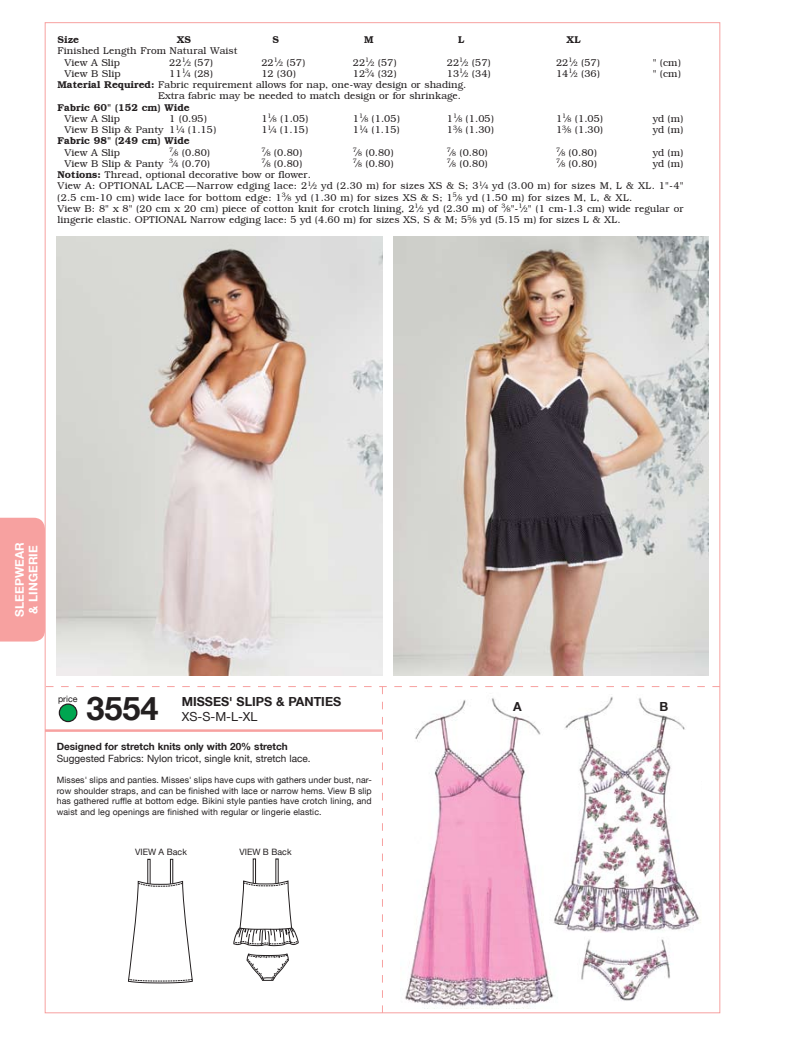
<style>
.page{position:relative;width:810px;height:1058px;background:#fff}
.page>*{position:absolute;margin:0;border:0;box-sizing:border-box;transform-origin:0 0}
.t1{font:700 32.5px "Helvetica Neue LT";color:#231f20}
.t2{font:700 12.5px "Helvetica Neue LT";color:#231f20}
.t3{font:12.5px "Helvetica Neue LT";color:#231f20}
.t4{font:700 11.88px/13.8px "Helvetica Neue LT";letter-spacing:.01em;color:#fff}
.t5{font:300 10px/11.2px "Bookman";color:#231f20}
.t6{font:10px "Helvetica Neue LT";color:#231f20}
.t7{font:600 10px "Bookman";color:#231f20}
.t8{font:700 10px "Helvetica Neue LT";color:#231f20}
.t9{font:8.75px/10.5px "Helvetica Neue LT";letter-spacing:.01em;color:#231f20;text-align:justify}
.s1{font-size:6.5px}
.s2{font-weight:600}
</style>
<div class="page">
<img style="left:56px;top:236px;width:326px;height:439px">
<div style="left:0;top:518px;width:45px;height:123px;background:#f7a1a0"></div>
<hr style="left:45px;top:729px;width:337px;height:3px;background:#f7a1a0">
<img style="left:394px;top:236px;width:315px;height:439px">
<svg style="left:46px;top:686px;width:674px;height:326px"></svg>
<img style="left:549px;top:694px;width:152px;height:239px">
<img style="left:577px;top:936px;width:97px;height:65px">
<p class="t7" style="left:58px;top:34px;width:23px">Size</p>
<p class="t7" style="left:177px;top:34px;width:16px">XS</p>
<p class="t7" style="left:273px;top:34px;width:8px">S</p>
<p class="t7" style="left:364px;top:34px;width:11px">M</p>
<p class="t7" style="left:458px;top:34px;width:8px">L</p>
<p class="t7" style="left:567px;top:34px;width:16px">XL</p>
<p class="t5" style="left:65px;top:45px;width:175px;text-indent:-7px">Finished Length From Natural Waist<br>View A Slip</p>
<p class="t5" style="left:169px;top:57px;width:45px">22<sup>1</sup>⁄<span class="s1">2</span> (57)</p>
<p class="t5" style="left:261px;top:57px;width:45px">22<sup>1</sup>⁄<span class="s1">2</span> (57)</p>
<p class="t5" style="left:353px;top:57px;width:45px">22<sup>1</sup>⁄<span class="s1">2</span> (57)</p>
<p class="t5" style="left:447px;top:57px;width:45px">22<sup>1</sup>⁄<span class="s1">2</span> (57)</p>
<p class="t5" style="left:556px;top:57px;width:45px">22<sup>1</sup>⁄<span class="s1">2</span> (57)</p>
<p class="t5" style="left:653px;top:57px;width:29px">" (cm)</p>
<p class="t5" style="left:65px;top:68px;width:58px">View B Slip</p>
<p class="t5" style="left:169px;top:68px;width:45px">11<sup>1</sup>⁄<span class="s1">4</span> (28)</p>
<p class="t5" style="left:261px;top:68px;width:36px">12 (30)</p>
<p class="t5" style="left:353px;top:68px;width:45px">12<sup>3</sup>⁄<span class="s1">4</span> (32)</p>
<p class="t5" style="left:447px;top:68px;width:45px">13<sup>1</sup>⁄<span class="s1">2</span> (34)</p>
<p class="t5" style="left:556px;top:68px;width:45px">14<sup>1</sup>⁄<span class="s1">2</span> (36)</p>
<p class="t5" style="left:653px;top:68px;width:29px">" (cm)</p>
<p class="t5" style="left:158px;top:79px;width:310px;text-indent:-101px"><span class="s2">Material Required:</span> Fabric requirement allows for nap, one-way design or shading.<br>Extra fabric may be needed to match design or for shrinkage.</p>
<p class="t7" style="left:57px;top:101px;width:134px">Fabric 60" (152 cm) Wide</p>
<p class="t5" style="left:65px;top:113px;width:57px">View A Slip</p>
<p class="t5" style="left:169px;top:113px;width:39px">1 (0.95)</p>
<p class="t5" style="left:261px;top:113px;width:48px">1<sup>1</sup>⁄<span class="s1">8</span> (1.05)</p>
<p class="t5" style="left:353px;top:113px;width:48px">1<sup>1</sup>⁄<span class="s1">8</span> (1.05)</p>
<p class="t5" style="left:447px;top:113px;width:48px">1<sup>1</sup>⁄<span class="s1">8</span> (1.05)</p>
<p class="t5" style="left:556px;top:113px;width:48px">1<sup>1</sup>⁄<span class="s1">8</span> (1.05)</p>
<p class="t5" style="left:653px;top:113px;width:32px">yd (m)</p>
<p class="t5" style="left:65px;top:124px;width:153px">View B Slip &amp; Panty 1<sup>1</sup>⁄<span class="s1">4</span> (1.15)</p>
<p class="t5" style="left:261px;top:124px;width:48px">1<sup>1</sup>⁄<span class="s1">4</span> (1.15)</p>
<p class="t5" style="left:353px;top:124px;width:48px">1<sup>1</sup>⁄<span class="s1">4</span> (1.15)</p>
<p class="t5" style="left:447px;top:124px;width:48px">1<sup>3</sup>⁄<span class="s1">8</span> (1.30)</p>
<p class="t5" style="left:556px;top:124px;width:48px">1<sup>3</sup>⁄<span class="s1">8</span> (1.30)</p>
<p class="t5" style="left:653px;top:124px;width:32px">yd (m)</p>
<p class="t7" style="left:57px;top:135px;width:134px">Fabric 98" (249 cm) Wide</p>
<p class="t5" style="left:65px;top:147px;width:57px">View A Slip</p>
<p class="t5" style="left:169px;top:147px;width:42px"><sup>7</sup>⁄<span class="s1">8</span> (0.80)</p>
<p class="t5" style="left:261px;top:147px;width:42px"><sup>7</sup>⁄<span class="s1">8</span> (0.80)</p>
<p class="t5" style="left:353px;top:147px;width:42px"><sup>7</sup>⁄<span class="s1">8</span> (0.80)</p>
<p class="t5" style="left:447px;top:147px;width:42px"><sup>7</sup>⁄<span class="s1">8</span> (0.80)</p>
<p class="t5" style="left:556px;top:147px;width:42px"><sup>7</sup>⁄<span class="s1">8</span> (0.80)</p>
<p class="t5" style="left:653px;top:147px;width:32px">yd (m)</p>
<p class="t5" style="left:65px;top:158px;width:147px">View B Slip &amp; Panty <sup>3</sup>⁄<span class="s1">4</span> (0.70)</p>
<p class="t5" style="left:261px;top:158px;width:42px"><sup>7</sup>⁄<span class="s1">8</span> (0.80)</p>
<p class="t5" style="left:353px;top:158px;width:42px"><sup>7</sup>⁄<span class="s1">8</span> (0.80)</p>
<p class="t5" style="left:447px;top:158px;width:42px"><sup>7</sup>⁄<span class="s1">8</span> (0.80)</p>
<p class="t5" style="left:556px;top:158px;width:42px"><sup>7</sup>⁄<span class="s1">8</span> (0.80)</p>
<p class="t5" style="left:653px;top:158px;width:32px">yd (m)</p>
<p class="t5" style="left:57px;top:169px;width:628px"><span class="s2">Notions:</span> Thread, optional decorative bow or flower.<br>View A: OPTIONAL LACE—Narrow edging lace: 2<sup>1</sup>⁄<span class="s1">2</span> yd (2.30 m) for sizes XS &amp; S; 3<sup>1</sup>⁄<span class="s1">4</span> yd (3.00 m) for sizes M, L &amp; XL. 1"-4" (2.5 cm-10 cm) wide lace for bottom edge: 1<sup>3</sup>⁄<span class="s1">8</span> yd (1.30 m) for sizes XS &amp; S; 1<sup>5</sup>⁄<span class="s1">8</span> yd (1.50 m) for sizes M, L, &amp; XL.<br>View B: 8" x 8" (20 cm x 20 cm) piece of cotton knit for crotch lining, 2<sup>1</sup>⁄<span class="s1">2</span> yd (2.30 m) of <sup>3</sup>⁄<span class="s1">8</span>"-<sup>1</sup>⁄<span class="s1">2</span>" (1 cm-1.3 cm) wide regular or lingerie elastic. OPTIONAL Narrow edging lace: 5 yd (4.60 m) for sizes XS, S &amp; M; 5<sup>5</sup>⁄<span class="s1">8</span> yd (5.15 m) for sizes L &amp; XL.</p>
<p class="t4" style="left:13px;top:617px;width:76px;rotate:-90deg">SLEEPWEAR &amp; LINGERIE</p>
<p class="t9" style="left:58px;top:694px;width:21px">price</p>
<p class="t2" style="left:182px;top:694px;width:161px">MISSES' SLIPS &amp; PANTIES</p>
<p class="t3" style="left:182px;top:709px;width:77px">XS-S-M-L-XL</p>
<p class="t8" style="left:57px;top:740px;width:233px">Designed for stretch knits only with 20% stretch</p>
<p class="t6" style="left:57px;top:752px;width:255px">Suggested Fabrics: Nylon tricot, single knit, stretch lace.</p>
<p class="t9" style="left:57px;top:775px;width:317px">Misses' slips and panties. Misses' slips have cups with gathers under bust, nar&shy;row shoulder straps, and can be finished with lace or narrow hems. View B slip has gathered ruffle at bottom edge. Bikini style panties have crotch lining, and waist and leg openings are finished with regular or lingerie elastic.</p>
<h1 class="t1" style="left:86px;top:688px;width:74px">3554</h1>
<p class="t9" style="left:135px;top:847px;width:53px">VIEW A Back</p>
<p class="t9" style="left:239px;top:847px;width:54px">VIEW B Back</p>
<p class="t2" style="left:513px;top:698px;width:10px">A</p>
<p class="t2" style="left:659px;top:698px;width:10px">B</p>
</div>
